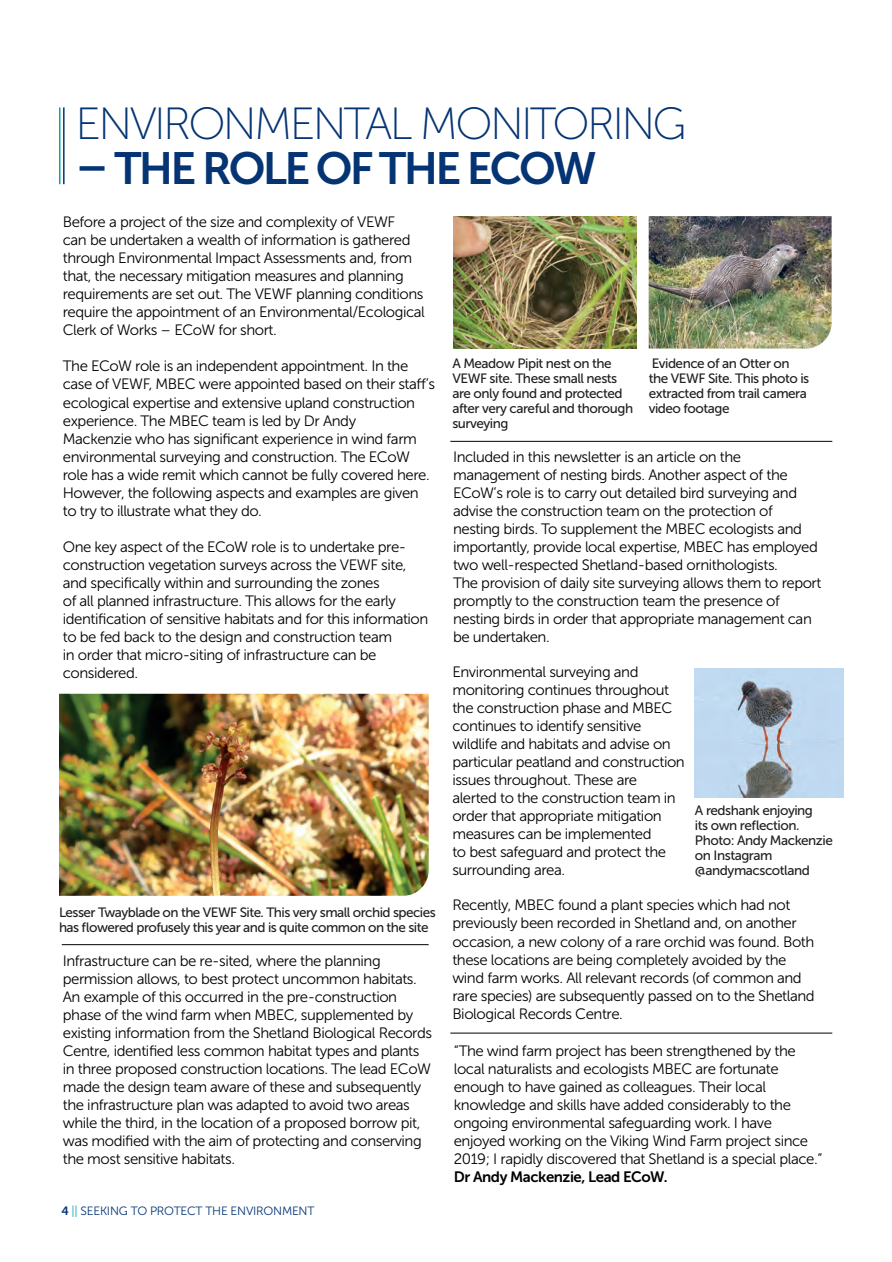
<style>
.page{position:relative;width:892px;height:1262px;background:#fff}
.page>*{position:absolute;margin:0;border:0;box-sizing:border-box;transform-origin:0 0}
.t1{font:45px "Museo Sans 100";letter-spacing:-.06em;color:#053474}
.t2{font:45px "Museo Sans 700";letter-spacing:-.06em;color:#053474}
.t3{font:15px/18px "Museo Sans 300";letter-spacing:-.03em;color:#000001}
.t4{font:15px "Museo Sans 700";letter-spacing:-.03em;color:#000001}
.t5{font:13.5px/15px "Museo Sans 500";letter-spacing:-.035em;color:#231f20}
.t6{font:12px "Museo Sans 300";letter-spacing:-.02em;color:#053474}
.s1{font-family:"Museo Sans 700"}
.s2{color:#00a6b9}
</style>
<div class="page">
<hr style="left:63px;top:107px;width:2px;height:77px;background:#053474">
<hr style="left:59px;top:107px;width:1px;height:77px;background:#00a6b9">
<img style="left:59px;top:693px;width:369px;height:202px">
<hr style="left:62px;top:944px;width:366px;height:1px;background:#000001">
<img style="left:453px;top:216px;width:182px;height:132px">
<img style="left:648px;top:216px;width:183px;height:132px">
<img style="left:694px;top:668px;width:149px;height:129px">
<hr style="left:450px;top:441px;width:382px;height:1px;background:#000001">
<hr style="left:450px;top:1032px;width:382px;height:1px;background:#000001">
<h1 class="t1" style="left:75px;top:100px;width:612px">ENVIRONMENTAL MONITORING</h1>
<h1 class="t2" style="left:75px;top:144px;width:522px">– THE ROLE OF THE ECOW</h1>
<p class="t3" style="left:63px;top:213px;width:363px">Before a project of the size and complexity of VEWF<br>can be undertaken a wealth of information is gathered through Environmental Impact Assessments and, from that, the necessary mitigation measures and planning requirements are set out. The VEWF planning conditions require the appointment of an Environmental/Ecological Clerk of Works – ECoW for short.</p>
<p class="t3" style="left:63px;top:357px;width:373px">The ECoW role is an independent appointment. In the case of VEWF, MBEC were appointed based on their staff’s ecological expertise and extensive upland construction experience. The MBEC team is led by Dr Andy<br>Mackenzie who has significant experience in wind farm environmental surveying and construction. The ECoW role has a wide remit which cannot be fully covered here.<br>However, the following aspects and examples are given to try to illustrate what they do.</p>
<p class="t3" style="left:63px;top:537px;width:367px">One key aspect of the ECoW role is to undertake pre&shy;construction vegetation surveys across the VEWF site, and specifically within and surrounding the zones<br>of all planned infrastructure. This allows for the early identification of sensitive habitats and for this information to be fed back to the design and construction team<br>in order that micro-siting of infrastructure can be considered.</p>
<p class="t5" style="left:59px;top:904px;width:378px">Lesser Twayblade on the VEWF Site. This very small orchid species has flowered profusely this year and is quite common on the site</p>
<p class="t3" style="left:63px;top:951px;width:370px">Infrastructure can be re-sited, where the planning permission allows, to best protect uncommon habitats.<br>An example of this occurred in the pre-construction phase of the wind farm when MBEC, supplemented by existing information from the Shetland Biological Records Centre, identified less common habitat types and plants in three proposed construction locations. The lead ECoW made the design team aware of these and subsequently the infrastructure plan was adapted to avoid two areas while the third, in the location of a proposed borrow pit, was modified with the aim of protecting and conserving the most sensitive habitats.</p>
<p class="t6" style="left:61px;top:1203px;width:254px"><span class="s1">4</span> <span class="s2">||</span> SEEKING TO PROTECT THE ENVIRONMENT</p>
<p class="t5" style="left:452px;top:356px;width:182px">A Meadow Pipit nest on the<br>VEWF site. These small nests are only found and protected after very careful and thorough surveying</p>
<p class="t5" style="left:648px;top:356px;width:162px">Evidence of an Otter on the VEWF Site. This photo is extracted from trail camera video footage</p>
<p class="t3" style="left:453px;top:447px;width:370px">Included in this newsletter is an article on the management of nesting birds. Another aspect of the ECoW’s role is to carry out detailed bird surveying and advise the construction team on the protection of nesting birds. To supplement the MBEC ecologists and importantly, provide local expertise, MBEC has employed two well-respected Shetland-based ornithologists.<br>The provision of daily site surveying allows them to report promptly to the construction team the presence of nesting birds in order that appropriate management can be undertaken.</p>
<p class="t3" style="left:452px;top:663px;width:234px">Environmental surveying and monitoring continues throughout the construction phase and MBEC continues to identify sensitive wildlife and habitats and advise on particular peatland and construction issues throughout. These are alerted to the construction team in order that appropriate mitigation measures can be implemented<br>to best safeguard and protect the surrounding area.</p>
<p class="t3" style="left:452px;top:896px;width:363px">Recently, MBEC found a plant species which had not previously been recorded in Shetland and, on another occasion, a new colony of a rare orchid was found. Both these locations are being completely avoided by the wind farm works. All relevant records (of common and rare species) are subsequently passed on to the Shetland Biological Records Centre.</p>
<p class="t3" style="left:453px;top:1041px;width:370px">“The wind farm project has been strengthened by the local naturalists and ecologists MBEC are fortunate enough to have gained as colleagues. Their local knowledge and skills have added considerably to the ongoing environmental safeguarding work. I have enjoyed working on the Viking Wind Farm project since 2019; I rapidly discovered that Shetland is a special place.”</p>
<p class="t4" style="left:453px;top:1168px;width:215px">Dr Andy Mackenzie, Lead ECoW.</p>
<p class="t5" style="left:694px;top:803px;width:139px">A redshank enjoying<br>its own reflection.<br>Photo: Andy Mackenzie on Instagram @andymacscotland</p>
</div>
